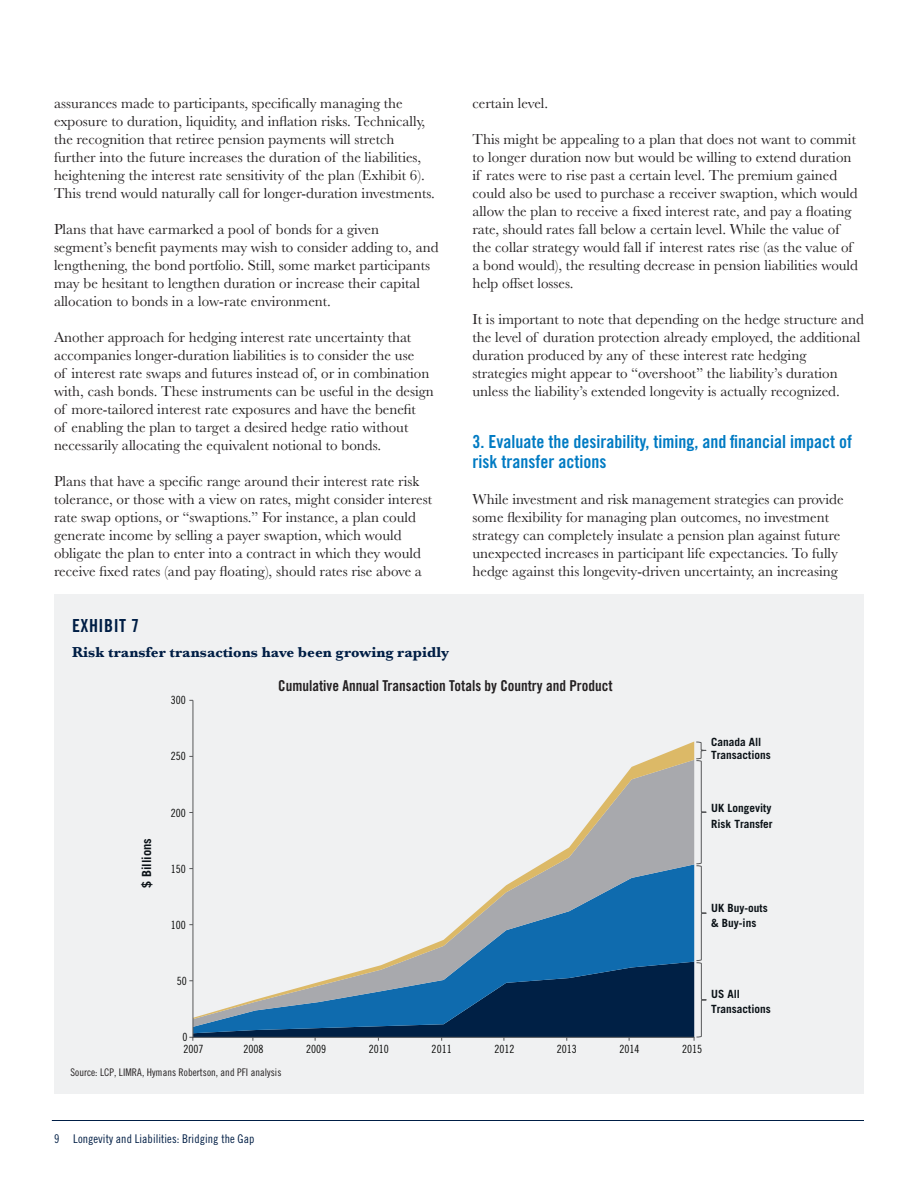
<style>
.page{position:relative;width:918px;height:1188px;background:#fff}
.page>*{position:absolute;margin:0;border:0;box-sizing:border-box;transform-origin:0 0}
.H3-_subtitle{font:18px/19.5px "Trade Gothic Bold Cond Twenty";color:#007bc3}
.H3_-_exhibit_number{font:18px "Trade Gothic Bold Cond Twenty";letter-spacing:.03em;color:#001e45}
.t1{font:15px/18px "Baskerville";color:#231f20}
.t2{font:15px "Trade Gothic Bold Cond Twenty";color:#231f20}
.P_-_Exhibit_Sub{font:700 15px "Baskerville";color:#001e45}
.t3{font:700 12.6px "Trade Gothic";color:#0b1217}
.t4{font:12px "Trade Gothic Cond Eighteen";letter-spacing:.005em;color:#001e45}
.t5{font:700 11.25px/15.8px "Trade Gothic";color:#0b1217}
.t6{font:11.25px "Trade Gothic Cond Eighteen";color:#050605}
.P_-_Chart_Source{font:10.5px "Trade Gothic Cond Eighteen";letter-spacing:.005em;color:#231f20}
</style>
<div class="page">
<hr style="left:52px;top:1120px;width:812px;height:1px;background:#001e45">
<div style="left:54px;top:594px;width:810px;height:500px;background:#f0f1f2"></div>
<hr style="left:193px;top:700px;width:1px;height:337px;background:#57585a">
<svg style="left:189px;top:741px;width:518px;height:300px"></svg>
<p class="t1" style="left:54px;top:94px;width:382px">assurances made to participants, specifically managing the exposure to duration, liquidity, and inflation risks. Technically, the recognition that retiree pension payments will stretch further into the future increases the duration of the liabilities, heightening the interest rate sensitivity of the plan (Exhibit 6).<br>This trend would naturally call for longer-duration investments.</p>
<p class="t1" style="left:54px;top:220px;width:386px">Plans that have earmarked a pool of bonds for a given segment’s benefit payments may wish to consider adding to, and lengthening, the bond portfolio. Still, some market participants may be hesitant to lengthen duration or increase their capital allocation to bonds in a low-rate environment.</p>
<p class="t1" style="left:54px;top:328px;width:381px">Another approach for hedging interest rate uncertainty that accompanies longer-duration liabilities is to consider the use<br>of interest rate swaps and futures instead of, or in combination with, cash bonds. These instruments can be useful in the design of more-tailored interest rate exposures and have the benefit<br>of enabling the plan to target a desired hedge ratio without necessarily allocating the equivalent notional to bonds.</p>
<p class="t1" style="left:54px;top:472px;width:380px">Plans that have a specific range around their interest rate risk tolerance, or those with a view on rates, might consider interest rate swap options, or “swaptions.” For instance, a plan could generate income by selling a payer swaption, which would obligate the plan to enter into a contract in which they would receive fixed rates (and pay floating), should rates rise above a</p>
<h3 class="H3_-_exhibit_number" style="left:72px;top:615px;width:69px">EXHIBIT 7</h3>
<p class="P_-_Exhibit_Sub" style="left:72px;top:642px;width:379px">Risk transfer transactions have been growing rapidly</p>
<p class="t1" style="left:472px;top:94px;width:77px">certain level.</p>
<p class="t1" style="left:472px;top:130px;width:387px">This might be appealing to a plan that does not want to commit to longer duration now but would be willing to extend duration if rates were to rise past a certain level. The premium gained could also be used to purchase a receiver swaption, which would allow the plan to receive a fixed interest rate, and pay a floating rate, should rates fall below a certain level. While the value of the collar strategy would fall if interest rates rise (as the value of a bond would), the resulting decrease in pension liabilities would help offset losses.</p>
<p class="t1" style="left:472px;top:310px;width:393px">It is important to note that depending on the hedge structure and the level of duration protection already employed, the additional duration produced by any of these interest rate hedging strategies might appear to “overshoot” the liability’s duration unless the liability’s extended longevity is actually recognized.</p>
<h3 class="H3-_subtitle" style="left:472px;top:432px;width:381px">3. Evaluate the desirability, timing, and financial impact of risk transfer actions</h3>
<p class="t1" style="left:472px;top:490px;width:373px">While investment and risk management strategies can provide some flexibility for managing plan outcomes, no investment strategy can completely insulate a pension plan against future unexpected increases in participant life expectancies. To fully hedge against this longevity-driven uncertainty, an increasing</p>
<p class="t6" style="left:171px;top:694px;width:17px">300</p>
<p class="t6" style="left:171px;top:750px;width:17px">250</p>
<p class="t3" style="left:139px;top:888px;width:51px;rotate:-90deg">$ Billions</p>
<p class="t6" style="left:171px;top:806px;width:17px">200</p>
<p class="t6" style="left:171px;top:862px;width:17px">150</p>
<p class="t6" style="left:171px;top:918px;width:17px">100</p>
<p class="t2" style="left:278px;top:676px;width:336px">Cumulative Annual Transaction Totals by Country and Product</p>
<p class="t5" style="left:711px;top:735px;width:61px;line-height:13.2px">Canada All<br>Transactions</p>
<p class="t5" style="left:711px;top:800px;width:63px">UK Longevity<br>Risk Transfer</p>
<p class="t5" style="left:711px;top:900px;width:58px">UK Buy-outs &amp; Buy-ins</p>
<p class="t6" style="left:177px;top:974px;width:12px">50</p>
<p class="t6" style="left:183px;top:1031px;width:7px">0</p>
<p class="t6" style="left:183px;top:1042px;width:22px">2007</p>
<p class="t6" style="left:243px;top:1042px;width:22px">2008</p>
<p class="t6" style="left:306px;top:1042px;width:22px">2009</p>
<p class="t6" style="left:369px;top:1042px;width:22px">2010</p>
<p class="t6" style="left:432px;top:1042px;width:22px">2011</p>
<p class="t6" style="left:494px;top:1042px;width:22px">2012</p>
<p class="t6" style="left:557px;top:1042px;width:22px">2013</p>
<p class="t6" style="left:619px;top:1042px;width:22px">2014</p>
<p class="t6" style="left:682px;top:1042px;width:22px">2015</p>
<p class="P_-_Chart_Source" style="left:70px;top:1066px;width:212px">Source: LCP, LIMRA, Hymans Robertson, and PFI analysis</p>
<p class="t5" style="left:711px;top:986px;width:61px">US All<br>Transactions</p>
<p class="t4" style="left:54px;top:1132px;width:202px">9 Longevity and Liabilities: Bridging the Gap</p>
</div>
